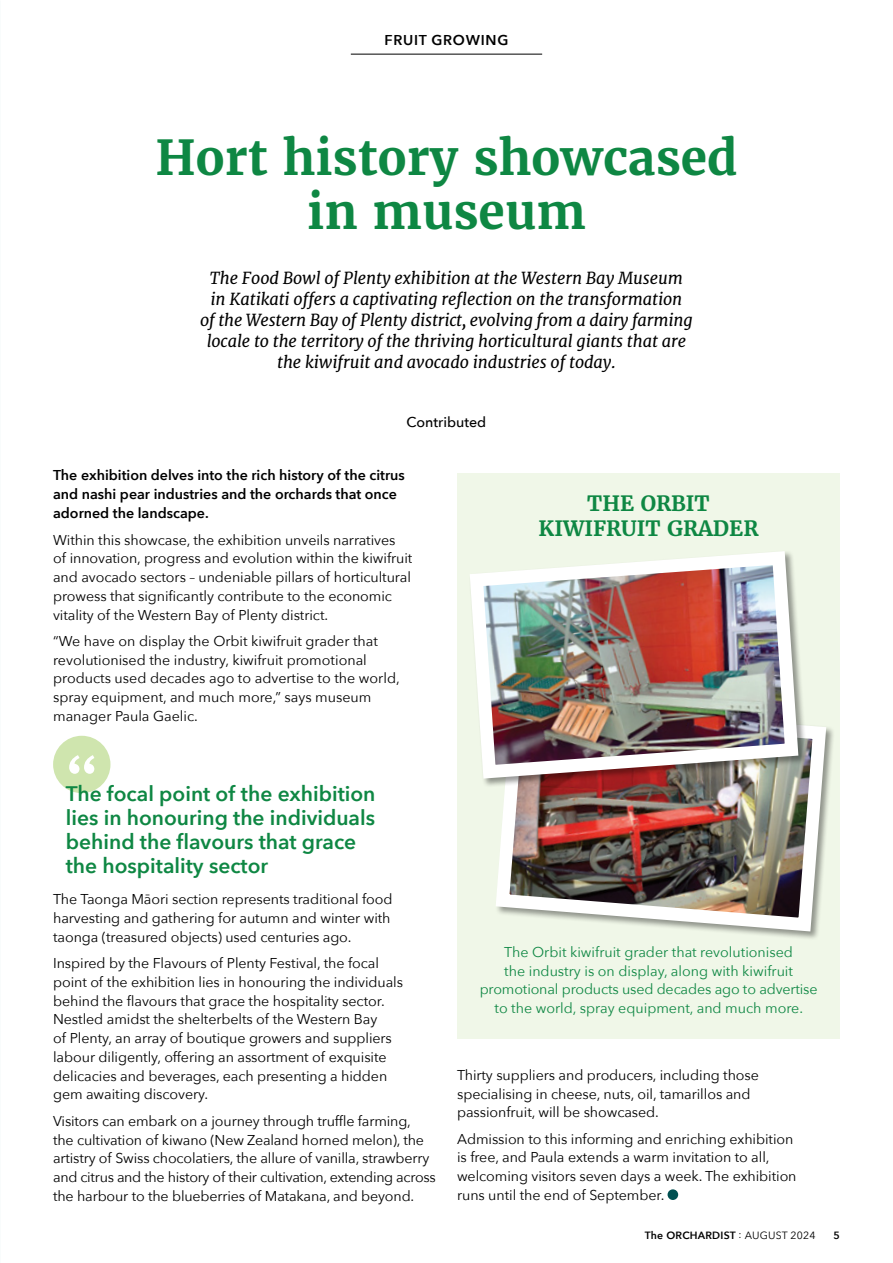
<style>
.page{position:relative;width:893px;height:1263px;background:#fff}
.page>*{position:absolute;margin:0;border:0;box-sizing:border-box;transform-origin:0 0}
.Article_Heading___Centered___32pt{font:700 48px/54px "Merriweather";color:#0e8743;text-align:center}
.Quote___14pt{font:600 21px/24px "Avenir Next";color:#0e8743}
.Sidebar_Heading{font:700 21px/25.2px "Merriweather";color:#0e8743;text-align:center}
.Standfirst___centered___11pt{font:italic 16.5px/21px "Merriweather";letter-spacing:-.005em;color:#000;text-align:center}
.Body_Text_9_5pt{font:14.25px/18.8px "Avenir Next";letter-spacing:-.005em;color:#000}
.Body_Text_9_5pt-2{font:14.25px/18.8px "Avenir Next";color:#0e8743;text-align:center}
.Article_Intro{font:600 14.25px/19px "Avenir Next";color:#000}
.Article_Intro-2{font:600 14.25px "Avenir Next";letter-spacing:.05em;color:#000}
.Author_9_5pt{font:500 14.25px "Avenir Next";color:#000}
.t1{font:600 10.5px "Avenir Next";letter-spacing:.02em;color:#000}
.s1{font-weight:400}
</style>
<div class="page">
<div style="left:53px;top:736px;width:57px;height:57px;background:#cfe5ae;border-radius:50%"></div>
<svg style="left:69px;top:755px;width:25px;height:19px"></svg>
<div style="left:668px;top:1189px;width:10px;height:11px;background:#005051;border-radius:50%"></div>
<div style="left:457px;top:473px;width:383px;height:566px;background:#f0f7e8"></div>
<img style="left:496px;top:726px;width:337px;height:212px">
<img style="left:470px;top:551px;width:335px;height:234px">
<hr style="left:351px;top:54px;width:191px;height:1px;background:#000">
<p class="Article_Intro-2" style="left:385px;top:28px;width:125px">FRUIT GROWING</p>
<p class="Article_Heading___Centered___32pt" style="left:155px;top:130px;width:584px">Hort history showcased in museum</p>
<p class="Standfirst___centered___11pt" style="left:200px;top:267px;width:494px">The Food Bowl of Plenty exhibition at the Western Bay Museum<br>in Katikati offers a captivating reflection on the transformation<br>of the Western Bay of Plenty district, evolving from a dairy farming locale to the territory of the thriving horticultural giants that are the kiwifruit and avocado industries of today.</p>
<p class="Author_9_5pt" style="left:407px;top:410px;width:81px">Contributed</p>
<p class="Article_Intro" style="left:53px;top:465px;width:353px">The exhibition delves into the rich history of the citrus and nashi pear industries and the orchards that once adorned the landscape.</p>
<p class="Body_Text_9_5pt" style="left:53px;top:530px;width:361px">Within this showcase, the exhibition unveils narratives<br>of innovation, progress and evolution within the kiwifruit and avocado sectors – undeniable pillars of horticultural prowess that significantly contribute to the economic vitality of the Western Bay of Plenty district.</p>
<p class="Body_Text_9_5pt" style="left:53px;top:631px;width:348px">“We have on display the Orbit kiwifruit grader that revolutionised the industry, kiwifruit promotional products used decades ago to advertise to the world, spray equipment, and much more,” says museum manager Paula Gaelic.</p>
<p class="Sidebar_Heading" style="left:539px;top:491px;width:221px">THE ORBIT<br>KIWIFRUIT GRADER</p>
<p class="Quote___14pt" style="left:66px;top:781px;width:311px">The focal point of the exhibition lies in honouring the individuals behind the flavours that grace the hospitality sector</p>
<p class="Body_Text_9_5pt" style="left:53px;top:889px;width:341px">The Taonga Māori section represents traditional food harvesting and gathering for autumn and winter with taonga (treasured objects) used centuries ago.</p>
<p class="Body_Text_9_5pt" style="left:53px;top:953px;width:351px">Inspired by the Flavours of Plenty Festival, the focal point of the exhibition lies in honouring the individuals behind the flavours that grace the hospitality sector.<br>Nestled amidst the shelterbelts of the Western Bay<br>of Plenty, an array of boutique growers and suppliers labour diligently, offering an assortment of exquisite delicacies and beverages, each presenting a hidden gem awaiting discovery.</p>
<p class="Body_Text_9_5pt" style="left:53px;top:1111px;width:384px">Visitors can embark on a journey through truffle farming,<br>the cultivation of kiwano (New Zealand horned melon), the artistry of Swiss chocolatiers, the allure of vanilla, strawberry and citrus and the history of their cultivation, extending across the harbour to the blueberries of Matakana, and beyond.</p>
<p class="Body_Text_9_5pt-2" style="left:480px;top:942px;width:339px">The Orbit kiwifruit grader that revolutionised<br>the industry is on display, along with kiwifruit promotional products used decades ago to advertise to the world, spray equipment, and much more.</p>
<p class="Body_Text_9_5pt" style="left:457px;top:1065px;width:303px">Thirty suppliers and producers, including those specialising in cheese, nuts, oil, tamarillos and passionfruit, will be showcased.</p>
<p class="Body_Text_9_5pt" style="left:457px;top:1129px;width:341px">Admission to this informing and enriching exhibition is free, and Paula extends a warm invitation to all, welcoming visitors seven days a week. The exhibition runs until the end of September.</p>
<p class="t1" style="left:645px;top:1226px;width:172px">The ORCHARDIST <span class="s1">: AUGUST 2024</span></p>
<p class="t1" style="left:833px;top:1226px;width:8px">5</p>
</div>
